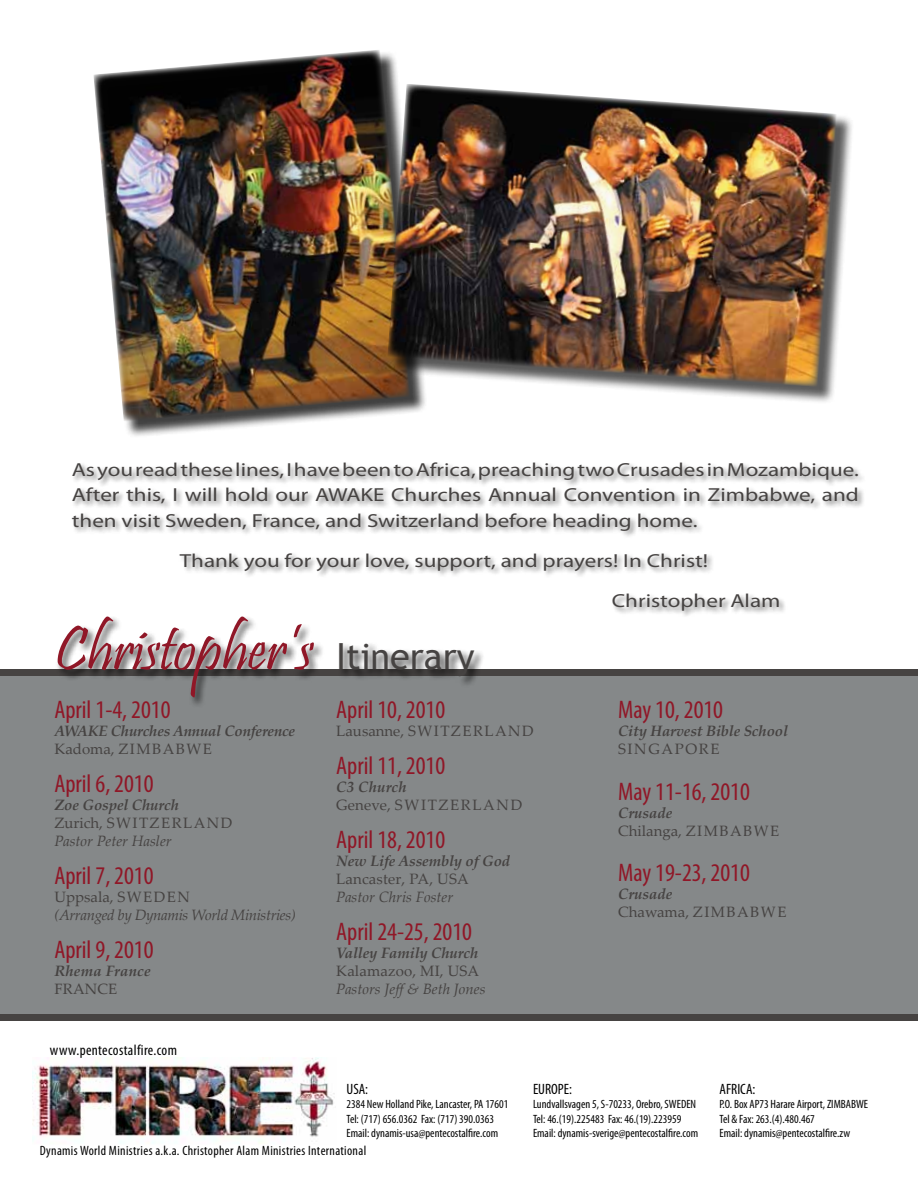
<style>
.page{position:relative;width:918px;height:1188px;background:#fff}
.page>*{position:absolute;margin:0;border:0;box-sizing:border-box;transform-origin:0 0}
.t1{font:64.5px "Pristina";letter-spacing:-.01em;color:#901727}
.t2{font:condensed 25.5px "Myriad Pro";color:#901727}
.t3{font:18.9px/25.2px "Myriad Pro";color:#464342;text-align:justify;scale:1.22 1}
.t4{font:15px "Palatino Linotype";letter-spacing:.095em;color:#464342}
.t5{font:italic 700 15px "Palatino Linotype";letter-spacing:-.01em;color:#464342}
.t6{font:italic 15px "Palatino Linotype";color:#464342}
.t7{font:condensed 15px "Myriad Pro";letter-spacing:.02em;color:#000}
.t8{font:italic 15px "Palatino Linotype";letter-spacing:-.025em;color:#464342}
.t9{font:italic 700 15px "Palatino Linotype";letter-spacing:.01em;color:#464342}
.t10{font:condensed 13.5px "Myriad Pro";letter-spacing:.025em;color:#000}
.t11{font:condensed 12px/14.4px "Myriad Pro";color:#000}
.s1{font-family:"Trebuchet MS";font-size:36px;color:#464342}
</style>
<div class="page">
<img style="left:33px;top:1058px;width:302px;height:85px">
<div style="left:0;top:671px;width:918px;height:344px;background:#858889"></div>
<div style="left:0;top:1015px;width:918px;height:6px;background:#464342"></div>
<div style="left:0;top:669px;width:918px;height:7px;background:#464342"></div>
<div style="left:55px;top:615px;width:430px;height:93px;background:#000;opacity:.75"></div>
<div style="left:70px;top:461px;width:795px;height:158px;background:#000;opacity:.55"></div>
<div style="left:94px;top:50px;width:333px;height:388px;background:#000;opacity:.75"></div>
<img style="left:93px;top:50px;width:318px;height:372px">
<div style="left:388px;top:84px;width:466px;height:320px;background:#000;opacity:.65"></div>
<img style="left:387px;top:84px;width:450px;height:304px">
<h3 class="t3" style="left:72px;top:457px;width:647px">As you read these lines, I have been to Africa, preaching two Crusades in Mozambique.<br>After this, I will hold our AWAKE Churches Annual Convention in Zimbabwe, and then visit Sweden, France, and Switzerland before heading home.</h3>
<h3 class="t3" style="left:612px;top:540px;width:140px;line-height:40.2px;text-indent:-432px">Thank you for your love, support, and prayers! In Christ!<br>Christopher Alam</h3>
<h1 class="t1" style="left:54px;top:613px;width:422px">Christopher’s <span class="s1">Itinerary</span></h1>
<h2 class="t2" style="left:54px;top:694px;width:118px">April 1-4, 2010</h2>
<p class="t5" style="left:54px;top:720px;width:242px">AWAKE Churches Annual Conference</p>
<p class="t4" style="left:54px;top:738px;width:159px">Kadoma, Zimbabwe</p>
<h2 class="t2" style="left:54px;top:768px;width:101px">April 6, 2010</h2>
<p class="t5" style="left:54px;top:794px;width:126px">Zoe Gospel Church</p>
<p class="t4" style="left:54px;top:812px;width:180px">Zurich, Switz erland</p>
<p class="t6" style="left:54px;top:830px;width:119px">Pastor Peter Hasler</p>
<h2 class="t2" style="left:54px;top:860px;width:101px">April 7, 2010</h2>
<p class="t4" style="left:54px;top:887px;width:137px">Uppsala, Sweden</p>
<p class="t8" style="left:54px;top:905px;width:243px">(Arranged by Dynamis World Ministries)</p>
<h2 class="t2" style="left:54px;top:935px;width:101px">April 9, 2010</h2>
<p class="t9" style="left:54px;top:961px;width:98px">Rhema France</p>
<p class="t4" style="left:54px;top:979px;width:21px">FRAN</p>
<p class="t4" style="left:98px;top:979px;width:20px">CE</p>
<p class="t7" style="left:50px;top:1041px;width:129px">www.pentecostalfire.com</p>
<h2 class="t2" style="left:336px;top:694px;width:110px">April 10, 2010</h2>
<p class="t4" style="left:336px;top:720px;width:199px">Lausanne, Switz erland</p>
<h2 class="t2" style="left:336px;top:750px;width:110px">April 11, 2010</h2>
<p class="t9" style="left:336px;top:776px;width:72px">C3 Church</p>
<p class="t4" style="left:336px;top:794px;width:188px">Geneve, Switz erland</p>
<h2 class="t2" style="left:336px;top:824px;width:110px">April 18, 2010</h2>
<p class="t5" style="left:336px;top:851px;width:176px">New Life Assembly of God</p>
<p class="t4" style="left:336px;top:869px;width:133px">Lancaster, PA, USA</p>
<p class="t6" style="left:336px;top:887px;width:119px">Pastor Chris Foster</p>
<h2 class="t2" style="left:336px;top:917px;width:137px">April 24-25, 2010</h2>
<p class="t5" style="left:336px;top:943px;width:144px">Valley Family Church</p>
<p class="t4" style="left:336px;top:961px;width:144px">Kalamazoo, MI, USA</p>
<p class="t6" style="left:336px;top:979px;width:151px">Pastors Jeff &amp; Beth Jones</p>
<h2 class="t2" style="left:618px;top:694px;width:106px">May 10, 2010</h2>
<p class="t5" style="left:618px;top:720px;width:171px">City Harvest Bible School</p>
<p class="t4" style="left:618px;top:738px;width:103px">Singapore</p>
<h2 class="t2" style="left:618px;top:776px;width:133px">May 11-16, 2010</h2>
<p class="t5" style="left:618px;top:802px;width:56px">Crusade</p>
<p class="t4" style="left:618px;top:820px;width:163px">Chilanga, Zimbabwe</p>
<h2 class="t2" style="left:618px;top:857px;width:133px">May 19-23, 2010</h2>
<p class="t5" style="left:618px;top:884px;width:56px">Crusade</p>
<p class="t4" style="left:618px;top:902px;width:170px">Chawama, z imbabwe</p>
<p class="t7" style="left:346px;top:1080px;width:23px">USA:</p>
<p class="t11" style="left:346px;top:1097px;width:163px">2384 New Holland Pike, Lancaster, PA 17601<br>Tel: (717) 656.0362 Fax: (717) 390.0363<br>Email: dynamis-usa@pentecostalfire.com</p>
<p class="t10" style="left:40px;top:1143px;width:328px">Dynamis World Ministries a.k.a. Christopher Alam Ministries International</p>
<p class="t7" style="left:533px;top:1080px;width:41px">EUROPE:</p>
<p class="t11" style="left:533px;top:1097px;width:167px">Lundvallsvagen 5, S-70233, Orebro, SWEDEN<br>Tel: 46.(19).225483 Fax: 46.(19).223959<br>Email: dynamis-sverige@pentecostalfire.com</p>
<p class="t7" style="left:720px;top:1080px;width:37px">AFRICA:</p>
<p class="t11" style="left:720px;top:1097px;width:150px">P.O. Box AP73 Harare Airport, ZIMBABWE<br>Tel &amp; Fax: 263.(4).480.467<br>Email: dynamis@pentecostalfire.zw</p>
</div>
